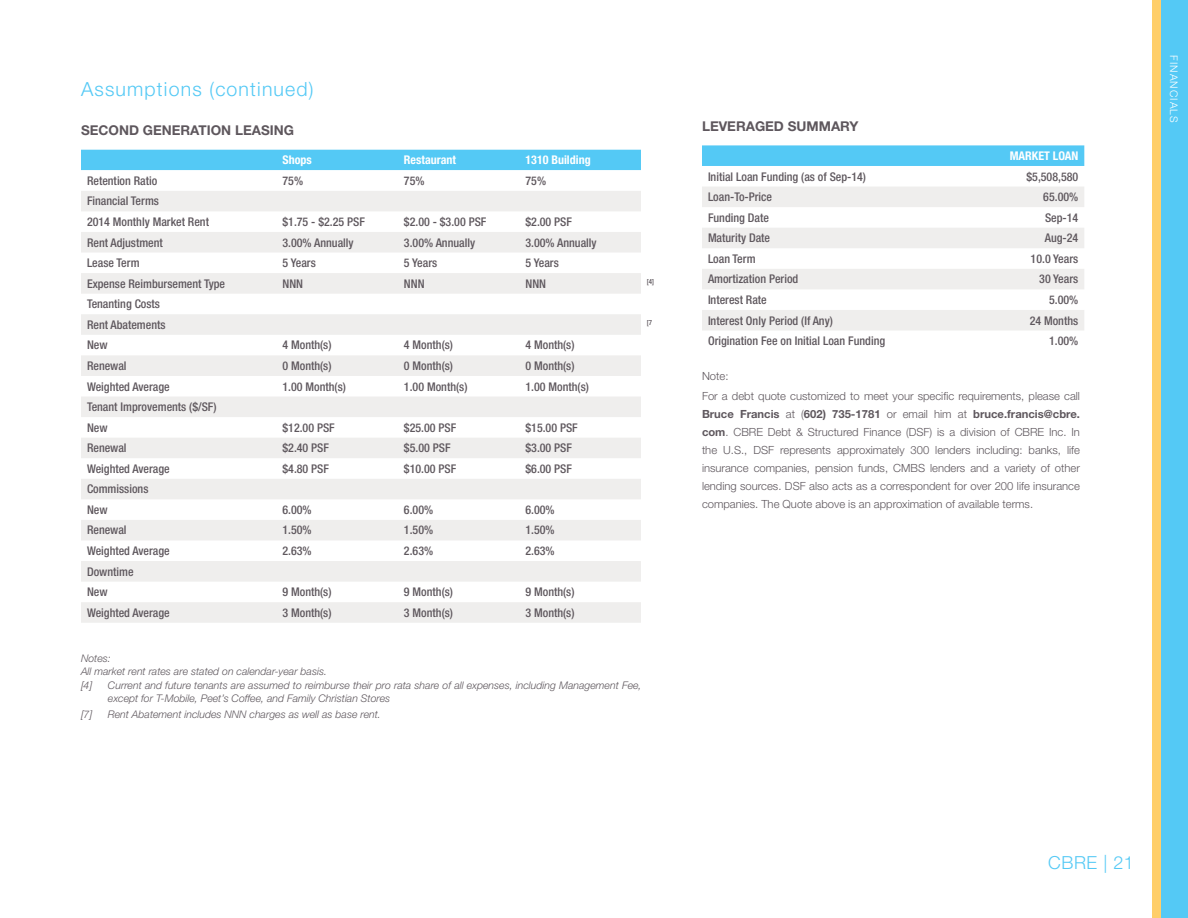
<style>
.page{position:relative;width:1188px;height:918px;background:#fff}
.page>*{position:absolute;margin:0;border:0;box-sizing:border-box;transform-origin:0 0}
.t1{font:300 19.5px "Helvetica Neue LT Std";letter-spacing:.06em;color:#54c9f5}
.t2{font:300 18px "Helvetica Neue LT Std";letter-spacing:.03em;color:#54c9f5}
.t3{font:700 13.5px "Helvetica Neue LT Std";color:#5e575d}
.t4{font:500 condensed 12px/20.5px "Helvetica Neue LT Std";color:#5e575d}
.t5{font:700 condensed 12px "Helvetica Neue LT Std";color:#fff}
.t6{font:300 11.25px/18px "Helvetica Neue LT Std";color:#5e575d}
.t7{font:italic 300 10.5px/14px "Helvetica Neue LT Std";color:#5e575d}
.t8{font:300 10.5px "Helvetica Neue LT Std";color:#fff}
.t9{font:500 condensed 7.05px "Helvetica Neue LT Std";color:#5e575d}
.s1{font-weight:700}
</style>
<div class="page">
<div style="left:81px;top:150px;width:560px;height:20px;background:#54c9f5"></div>
<svg style="left:81px;top:191px;width:560px;height:432px;fill:#efeeed"></svg>
<div style="left:702px;top:145px;width:382px;height:21px;background:#54c9f5"></div>
<svg style="left:702px;top:187px;width:382px;height:143px;fill:#efeeed"></svg>
<div style="left:1152px;top:0;width:36px;height:918px;background:#ffce69"></div>
<div style="left:1161px;top:0;width:27px;height:918px;background:#54c9f5"></div>
<h1 class="t1" style="left:81px;top:77px;width:234px">Assumptions (continued)</h1>
<p class="t3" style="left:81px;top:122px;width:215px">SECOND GENERATION LEASING</p>
<p class="t5" style="left:282px;top:153px;width:31px">Shops</p>
<p class="t5" style="left:404px;top:153px;width:54px">Restaurant</p>
<p class="t5" style="left:525px;top:153px;width:67px">1310 Building</p>
<p class="t4" style="left:87px;top:170px;width:72px">Retention Ratio</p>
<p class="t4" style="left:282px;top:170px;width:22px">75%</p>
<p class="t4" style="left:404px;top:170px;width:22px">75%</p>
<p class="t4" style="left:525px;top:170px;width:22px">75%</p>
<p class="t4" style="left:87px;top:191px;width:124px">Financial Terms<br>2014 Monthly Market Rent</p>
<p class="t4" style="left:282px;top:211px;width:84px">$1.75 - $2.25 PSF</p>
<p class="t4" style="left:404px;top:211px;width:84px">$2.00 - $3.00 PSF</p>
<p class="t4" style="left:525px;top:211px;width:48px">$2.00 PSF</p>
<p class="t4" style="left:87px;top:232px;width:77px">Rent Adjustment</p>
<p class="t4" style="left:282px;top:232px;width:73px">3.00% Annually</p>
<p class="t4" style="left:404px;top:232px;width:73px">3.00% Annually</p>
<p class="t4" style="left:525px;top:232px;width:73px">3.00% Annually</p>
<p class="t4" style="left:87px;top:252px;width:54px">Lease Term</p>
<p class="t4" style="left:282px;top:252px;width:35px">5 Years</p>
<p class="t4" style="left:404px;top:252px;width:35px">5 Years</p>
<p class="t4" style="left:525px;top:252px;width:35px">5 Years</p>
<p class="t4" style="left:87px;top:273px;width:140px">Expense Reimbursement Type</p>
<p class="t4" style="left:282px;top:273px;width:22px">NNN</p>
<p class="t4" style="left:404px;top:273px;width:22px">NNN</p>
<p class="t4" style="left:525px;top:273px;width:22px">NNN</p>
<p class="t9" style="left:647px;top:277px;width:9px">[4]</p>
<p class="t4" style="left:87px;top:294px;width:80px">Tenanting Costs<br>Rent Abatements</p>
<p class="t9" style="left:647px;top:318px;width:7px">[7</p>
<p class="t4" style="left:87px;top:335px;width:22px">New</p>
<p class="t4" style="left:282px;top:335px;width:51px">4 Month(s)</p>
<p class="t4" style="left:404px;top:335px;width:51px">4 Month(s)</p>
<p class="t4" style="left:525px;top:335px;width:51px">4 Month(s)</p>
<p class="t4" style="left:87px;top:355px;width:41px">Renewal</p>
<p class="t4" style="left:282px;top:355px;width:51px">0 Month(s)</p>
<p class="t4" style="left:404px;top:355px;width:51px">0 Month(s)</p>
<p class="t4" style="left:525px;top:355px;width:51px">0 Month(s)</p>
<p class="t4" style="left:87px;top:376px;width:84px">Weighted Average</p>
<p class="t4" style="left:282px;top:376px;width:65px">1.00 Month(s)</p>
<p class="t4" style="left:404px;top:376px;width:65px">1.00 Month(s)</p>
<p class="t4" style="left:525px;top:376px;width:65px">1.00 Month(s)</p>
<p class="t4" style="left:87px;top:396px;width:131px">Tenant Improvements ($/SF)<br>New</p>
<p class="t4" style="left:282px;top:417px;width:54px">$12.00 PSF</p>
<p class="t4" style="left:404px;top:417px;width:54px">$25.00 PSF</p>
<p class="t4" style="left:525px;top:417px;width:54px">$15.00 PSF</p>
<p class="t4" style="left:87px;top:438px;width:41px">Renewal</p>
<p class="t4" style="left:282px;top:438px;width:48px">$2.40 PSF</p>
<p class="t4" style="left:404px;top:438px;width:48px">$5.00 PSF</p>
<p class="t4" style="left:525px;top:438px;width:48px">$3.00 PSF</p>
<p class="t4" style="left:87px;top:458px;width:84px">Weighted Average</p>
<p class="t4" style="left:282px;top:458px;width:48px">$4.80 PSF</p>
<p class="t4" style="left:404px;top:458px;width:54px">$10.00 PSF</p>
<p class="t4" style="left:525px;top:458px;width:48px">$6.00 PSF</p>
<p class="t4" style="left:87px;top:479px;width:63px">Commissions<br>New</p>
<p class="t4" style="left:282px;top:499px;width:31px">6.00%</p>
<p class="t4" style="left:404px;top:499px;width:31px">6.00%</p>
<p class="t4" style="left:525px;top:499px;width:31px">6.00%</p>
<p class="t4" style="left:87px;top:520px;width:41px">Renewal</p>
<p class="t4" style="left:282px;top:520px;width:31px">1.50%</p>
<p class="t4" style="left:404px;top:520px;width:31px">1.50%</p>
<p class="t4" style="left:525px;top:520px;width:31px">1.50%</p>
<p class="t4" style="left:87px;top:540px;width:84px">Weighted Average</p>
<p class="t4" style="left:282px;top:540px;width:31px">2.63%</p>
<p class="t4" style="left:404px;top:540px;width:31px">2.63%</p>
<p class="t4" style="left:525px;top:540px;width:31px">2.63%</p>
<p class="t4" style="left:87px;top:561px;width:48px">Downtime<br>New</p>
<p class="t4" style="left:282px;top:582px;width:51px">9 Month(s)</p>
<p class="t4" style="left:404px;top:582px;width:51px">9 Month(s)</p>
<p class="t4" style="left:525px;top:582px;width:51px">9 Month(s)</p>
<p class="t4" style="left:87px;top:602px;width:84px">Weighted Average</p>
<p class="t4" style="left:282px;top:602px;width:51px">3 Month(s)</p>
<p class="t4" style="left:404px;top:602px;width:51px">3 Month(s)</p>
<p class="t4" style="left:525px;top:602px;width:51px">3 Month(s)</p>
<p class="t7" style="left:81px;top:651px;width:248px">Notes:<br>All market rent rates are stated on calendar-year basis. [4]</p>
<p class="t7" style="left:108px;top:679px;width:535px;line-height:12.6px">Current and future tenants are assumed to reimburse their pro rata share of all expenses, including Management Fee, except for T-Mobile, Peet’s Coffee, and Family Christian Stores</p>
<p class="t7" style="left:81px;top:707px;width:12px">[7]</p>
<p class="t7" style="left:108px;top:707px;width:274px">Rent Abatement includes NNN charges as well as base rent.</p>
<p class="t3" style="left:702px;top:118px;width:158px">LEVERAGED SUMMARY</p>
<p class="t5" style="left:1010px;top:148px;width:70px">MARKET LOAN</p>
<p class="t4" style="left:708px;top:166px;width:160px">Initial Loan Funding (as of Sep-14)</p>
<p class="t4" style="left:1026px;top:166px;width:53px">$5,508,580</p>
<p class="t4" style="left:708px;top:186px;width:66px">Loan-To-Price</p>
<p class="t4" style="left:1043px;top:186px;width:37px">65.00%</p>
<p class="t4" style="left:708px;top:207px;width:63px">Funding Date</p>
<p class="t4" style="left:1045px;top:207px;width:35px">Sep-14</p>
<p class="t4" style="left:708px;top:228px;width:64px">Maturity Date</p>
<p class="t4" style="left:1045px;top:228px;width:35px">Aug-24</p>
<p class="t4" style="left:708px;top:248px;width:49px">Loan Term</p>
<p class="t4" style="left:1031px;top:248px;width:49px">10.0 Years</p>
<p class="t4" style="left:708px;top:269px;width:92px">Amortization Period</p>
<p class="t4" style="left:1039px;top:269px;width:41px">30 Years</p>
<p class="t4" style="left:708px;top:289px;width:60px">Interest Rate</p>
<p class="t4" style="left:1049px;top:289px;width:31px">5.00%</p>
<p class="t4" style="left:708px;top:310px;width:126px">Interest Only Period (If Any)</p>
<p class="t4" style="left:1030px;top:310px;width:50px">24 Months</p>
<p class="t4" style="left:708px;top:330px;width:179px">Origination Fee on Initial Loan Funding</p>
<p class="t4" style="left:1049px;top:330px;width:31px">1.00%</p>
<p class="t6" style="left:702px;top:366px;width:380px;line-height:19.4px">Note:<br>For a debt quote customized to meet your specific requirements, please call</p>
<p class="t6" style="left:702px;top:404px;width:380px;text-align:justify"><span class="s1">BRUCE FRANCIS</span> at (<span class="s1">602) 735-1781</span> or email him at <span class="s1">BRUCE.FRANCIS@CBRE.<br>COM</span>. CBRE Debt &amp; Structured Finance (DSF) is a division of CBRE Inc. In the U.S., DSF represents approximately 300 lenders including: banks, life insurance companies, pension funds, CMBS lenders and a variety of other lending sources. DSF also acts as a correspondent for over 200 life insurance companies. The Quote above is an approximation of available terms.</p>
<p class="t8" style="left:1180px;top:55px;width:69px;rotate:90deg">Financials</p>
<h2 class="t2" style="left:1048px;top:852px;width:87px">CBRE | 21</h2>
</div>
